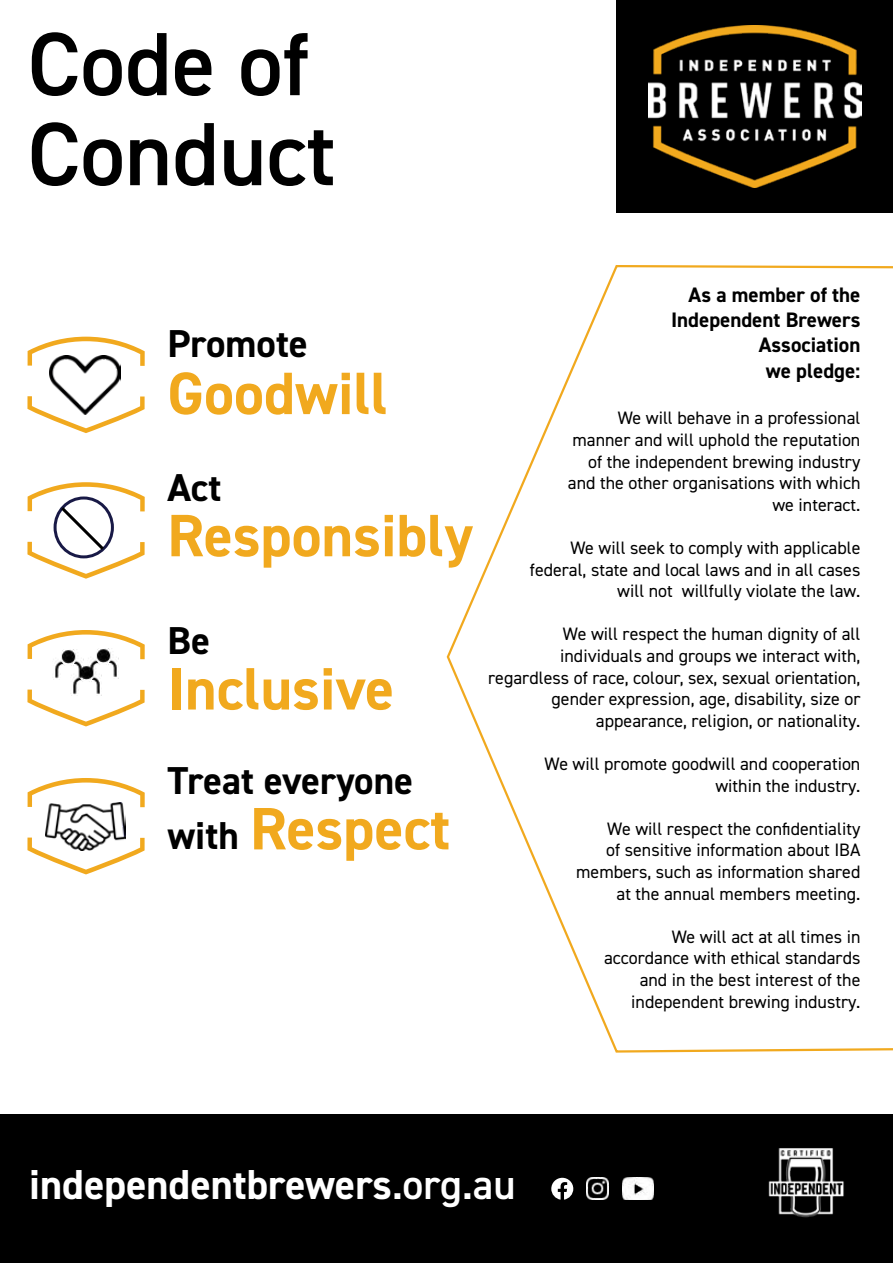
<style>
.page{position:relative;width:893px;height:1263px;background:#fff}
.page>*{position:absolute;margin:0;border:0;box-sizing:border-box;transform-origin:0 0}
.t1{font:600 90px/90px "DIN2014";color:#000}
.t2{font:700 60px "DIN2014";color:#f1a91e}
.t3{font:700 42px "DIN2014";color:#fff}
.t4{font:700 39px "DIN2014";color:#000}
.t5{font:700 21px/25.2px "DIN2014";color:#000;text-align:right}
.t6{font:18px/21.6px "DIN2014";color:#000;text-align:right}
.s1{font-size:39px;color:#000}
.s2{font-weight:600}
</style>
<div class="page">
<div style="left:0;top:1114px;width:893px;height:149px;background:#000"></div>
<div style="left:617px;top:0;width:276px;height:213px;background:#000"></div>
<img style="left:648px;top:25px;width:213px;height:163px">
<img style="left:49px;top:366px;width:72px;height:30px">
<img style="left:53px;top:659px;width:31px;height:21px">
<img style="left:90px;top:659px;width:27px;height:18px">
<img style="left:70px;top:665px;width:31px;height:24px">
<svg style="left:446px;top:265px;width:447px;height:788px"></svg>
<img style="left:768px;top:1148px;width:76px;height:70px">
<svg style="left:551px;top:1178px;width:22px;height:21px"></svg>
<img style="left:586px;top:1178px;width:22px;height:22px">
<img style="left:622px;top:1178px;width:32px;height:22px">
<img style="left:46px;top:807px;width:79px;height:30px">
<svg style="left:28px;top:337px;width:117px;height:29px"></svg>
<svg style="left:27px;top:396px;width:118px;height:37px"></svg>
<svg style="left:28px;top:630px;width:117px;height:29px"></svg>
<svg style="left:27px;top:689px;width:118px;height:37px"></svg>
<svg style="left:28px;top:778px;width:117px;height:29px"></svg>
<svg style="left:27px;top:837px;width:118px;height:37px"></svg>
<svg style="left:27px;top:482px;width:118px;height:97px"></svg>
<h1 class="t1" style="left:27px;top:17px;width:310px">Code of<br>Conduct</h1>
<h3 class="t4" style="left:167px;top:318px;width:142px">Promote</h3>
<h2 class="t2" style="left:167px;top:353px;width:222px">Goodwill</h2>
<h3 class="t4" style="left:167px;top:461px;width:55px">Act</h3>
<h2 class="t2" style="left:167px;top:496px;width:307px">Responsibly</h2>
<h3 class="t4" style="left:167px;top:615px;width:44px">Be</h3>
<h2 class="t2" style="left:167px;top:649px;width:228px">Inclusive</h2>
<h3 class="t4" style="left:167px;top:754px;width:247px">Treat everyone</h3>
<h2 class="t2" style="left:167px;top:789px;width:284px"><span class="s1">with</span> Respect</h2>
<p class="t5" style="left:671px;top:282px;width:191px">As a member of the<br>Independent Brewers<br>Association<br>we pledge:</p>
<p class="t6" style="left:568px;top:407px;width:294px">We will behave in a professional manner and will uphold the reputation of the independent brewing industry and the other organisations with which we interact.</p>
<p class="t6" style="left:530px;top:537px;width:332px">We will seek to comply with applicable federal, state and local laws and in all cases will not willfully violate the law.</p>
<p class="t6" style="left:488px;top:623px;width:374px">We will respect the human dignity of all individuals and groups we interact with, regardless of race, colour, sex, sexual orientation, gender expression, age, disability, size or appearance, religion, or nationality.</p>
<p class="t6" style="left:545px;top:753px;width:317px">We will promote goodwill and cooperation within the industry.</p>
<p class="t6" style="left:576px;top:817px;width:286px">We will respect the confidentiality<br>of sensitive information about IBA members, such as information shared at the annual members meeting.</p>
<p class="t6" style="left:604px;top:925px;width:258px">We will act at all times in accordance with ethical standards and in the best interest of the independent brewing industry.</p>
<h3 class="t3" style="left:29px;top:1157px;width:488px">independentbrewers<span class="s2">.org.au</span></h3>
</div>
